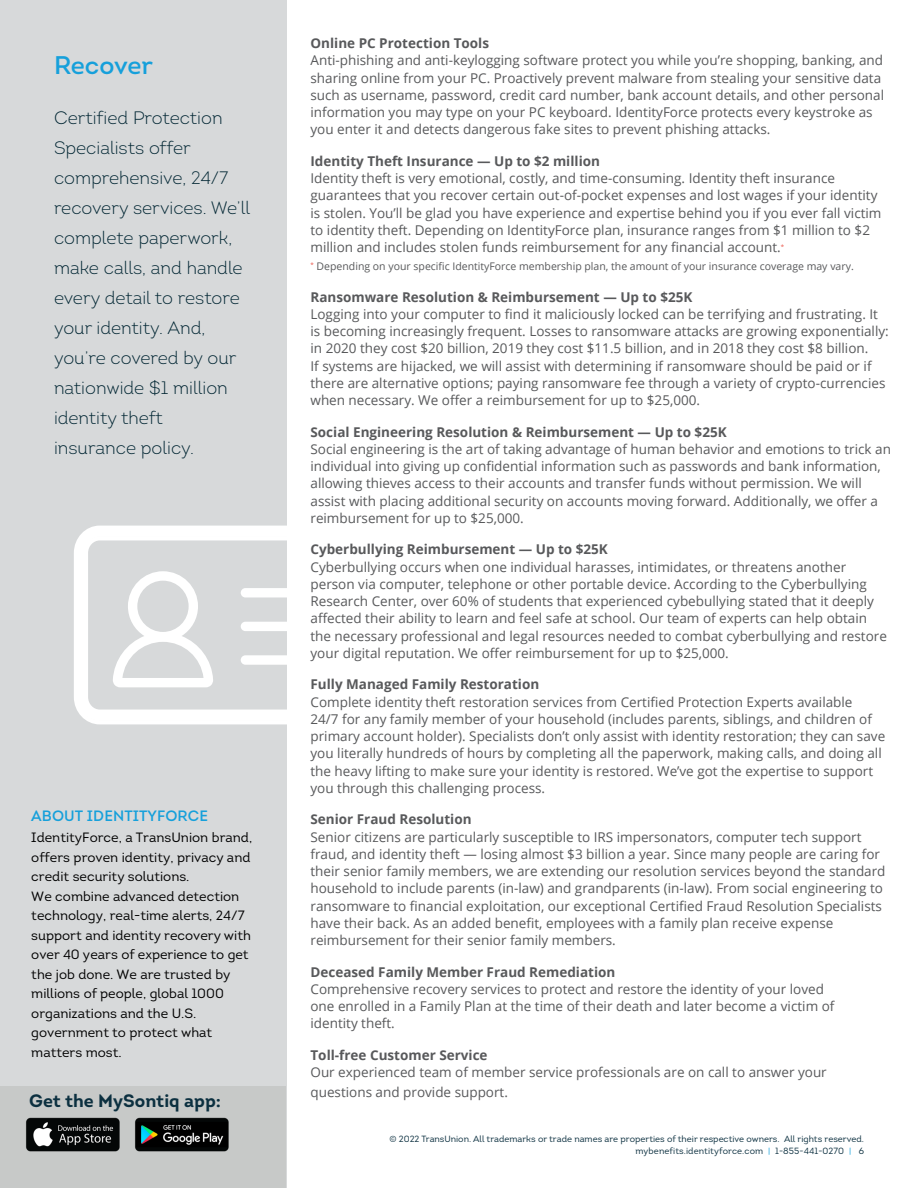
<style>
.page{position:relative;width:918px;height:1188px;background:#fff}
.page>*{position:absolute;margin:0;border:0;box-sizing:border-box;transform-origin:0 0}
.t1{font:600 25.5px "Intro";letter-spacing:-.01em;color:#16a0db}
.t2{font:300 18px/30px "Intro";color:#002532}
.t3{font:700 18px "Intro";color:#0c3040}
.t4{font:600 15px "Intro";letter-spacing:.005em;color:#16a0db}
.t5{font:13.5px/17.2px "Open Sans";color:#58595b}
.t6{font:13.5px/19.5px "Intro";color:#000}
.t7{font:700 13.5px "Open Sans";color:#58595b}
.t8{font:10.5px "Open Sans";color:#58595b}
.t9{font:9px/11.7px "Intro";color:#0c3040;text-align:right}
.s1{color:#16a0db}
</style>
<div class="page">
<div style="left:0;top:0;width:286px;height:1188px;background:#d7d9da"></div>
<svg style="left:74px;top:523px;width:213px;height:204px"></svg>
<div style="left:241px;top:588px;width:123px;height:9px;background:#fff;border-radius:5px"></div>
<div style="left:241px;top:622px;width:123px;height:9px;background:#fff;border-radius:5px"></div>
<div style="left:241px;top:655px;width:123px;height:10px;background:#fff;border-radius:5px"></div>
<div style="left:0;top:1086px;width:286px;height:102px;background:#c7c9c8"></div>
<img style="left:26px;top:1117px;width:94px;height:35px">
<img style="left:135px;top:1117px;width:94px;height:35px">
<h1 class="t1" style="left:54px;top:49px;width:100px">Recover</h1>
<p class="t2" style="left:54px;top:102px;width:198px">Certified Protection<br>Specialists offer comprehensive, 24/7 recovery services. We’ll complete paperwork, make calls, and handle every detail to restore your identity. And, you’re covered by our nationwide $1 million identity theft<br>insurance policy.</p>
<p class="t4" style="left:31px;top:807px;width:178px">ABOUT IDENTITYFORCE</p>
<p class="t6" style="left:31px;top:828px;width:222px">IdentityForce, a TransUnion brand, offers proven identity, privacy and credit security solutions.<br>We combine advanced detection technology, real-time alerts, 24/7 support and identity recovery with over 40 years of experience to get the job done. We are trusted by millions of people, global 1000 organizations and the U.S. government to protect what matters most.</p>
<h2 class="t3" style="left:29px;top:1090px;width:193px">Get the MySontiq app:</h2>
<p class="t7" style="left:310px;top:34px;width:180px">Online PC Protection Tools</p>
<p class="t5" style="left:310px;top:52px;width:575px">Anti-phishing and anti-keylogging software protect you while you’re shopping, banking, and sharing online from your PC. Proactively prevent malware from stealing your sensitive data such as username, password, credit card number, bank account details, and other personal information you may type on your PC keyboard. IdentityForce protects every keystroke as you enter it and detects dangerous fake sites to prevent phishing attacks.</p>
<p class="t7" style="left:310px;top:151px;width:291px">Identity Theft Insurance — Up to $2 million</p>
<p class="t5" style="left:310px;top:169px;width:573px">Identity theft is very emotional, costly, and time-consuming. Identity theft insurance guarantees that you recover certain out-of-pocket expenses and lost wages if your identity is stolen. You’ll be glad you have experience and expertise behind you if you ever fall victim to identity theft. Depending on IdentityForce plan, insurance ranges from $1 million to $2 million and includes stolen funds reimbursement for any financial account.<sup>*</sup></p>
<p class="t8" style="left:310px;top:259px;width:545px"><sup>*</sup> Depending on your specific IdentityForce membership plan, the amount of your insurance coverage may vary.</p>
<p class="t7" style="left:310px;top:287px;width:383px">Ransomware Resolution &amp; Reimbursement — Up to $25K</p>
<p class="t5" style="left:310px;top:305px;width:580px">Logging into your computer to find it maliciously locked can be terrifying and frustrating. It is becoming increasingly frequent. Losses to ransomware attacks are growing exponentially: in 2020 they cost $20 billion, 2019 they cost $11.5 billion, and in 2018 they cost $8 billion.<br>If systems are hijacked, we will assist with determining if ransomware should be paid or if there are alternative options; paying ransomware fee through a variety of crypto-currencies when necessary. We offer a reimbursement for up to $25,000.</p>
<p class="t7" style="left:310px;top:422px;width:418px">Social Engineering Resolution &amp; Reimbursement — Up to $25K</p>
<p class="t5" style="left:310px;top:440px;width:582px">Social engineering is the art of taking advantage of human behavior and emotions to trick an individual into giving up confidential information such as passwords and bank information, allowing thieves access to their accounts and transfer funds without permission. We will assist with placing additional security on accounts moving forward. Additionally, we offer a reimbursement for up to $25,000.</p>
<p class="t7" style="left:310px;top:540px;width:299px">Cyberbullying Reimbursement — Up to $25K</p>
<p class="t5" style="left:310px;top:558px;width:578px">Cyberbullying occurs when one individual harasses, intimidates, or threatens another person via computer, telephone or other portable device. According to the Cyberbullying Research Center, over 60% of students that experienced cybebullying stated that it deeply affected their ability to learn and feel safe at school. Our team of experts can help obtain the necessary professional and legal resources needed to combat cyberbullying and restore your digital reputation. We offer reimbursement for up to $25,000.</p>
<p class="t7" style="left:310px;top:675px;width:230px">Fully Managed Family Restoration</p>
<p class="t5" style="left:310px;top:693px;width:576px">Complete identity theft restoration services from Certified Protection Experts available<br>24/7 for any family member of your household (includes parents, siblings, and children of primary account holder). Specialists don’t only assist with identity restoration; they can save you literally hundreds of hours by completing all the paperwork, making calls, and doing all the heavy lifting to make sure your identity is restored. We’ve got the expertise to support you through this challenging process.</p>
<p class="t7" style="left:310px;top:810px;width:163px">Senior Fraud Resolution</p>
<p class="t5" style="left:310px;top:828px;width:577px">Senior citizens are particularly susceptible to IRS impersonators, computer tech support fraud, and identity theft — losing almost $3 billion a year. Since many people are caring for their senior family members, we are extending our resolution services beyond the standard household to include parents (in-law) and grandparents (in-law). From social engineering to ransomware to financial exploitation, our exceptional Certified Fraud Resolution Specialists have their back. As an added benefit, employees with a family plan receive expense reimbursement for their senior family members.</p>
<p class="t7" style="left:310px;top:962px;width:306px">Deceased Family Member Fraud Remediation</p>
<p class="t5" style="left:310px;top:980px;width:525px">Comprehensive recovery services to protect and restore the identity of your loved one enrolled in a Family Plan at the time of their death and later become a victim of identity theft.</p>
<p class="t7" style="left:310px;top:1046px;width:179px">Toll-free Customer Service</p>
<p class="t5" style="left:310px;top:1062px;width:518px;line-height:19.5px">Our experienced team of member service professionals are on call to answer your questions and provide support.</p>
<p class="t9" style="left:390px;top:1133px;width:476px">© 2022 TransUnion. All trademarks or trade names are properties of their respective owners. All rights reserved. mybenefits.identityforce.com <span class="s1">|</span> 1-855-441-0270 <span class="s1">|</span> 6</p>
</div>
